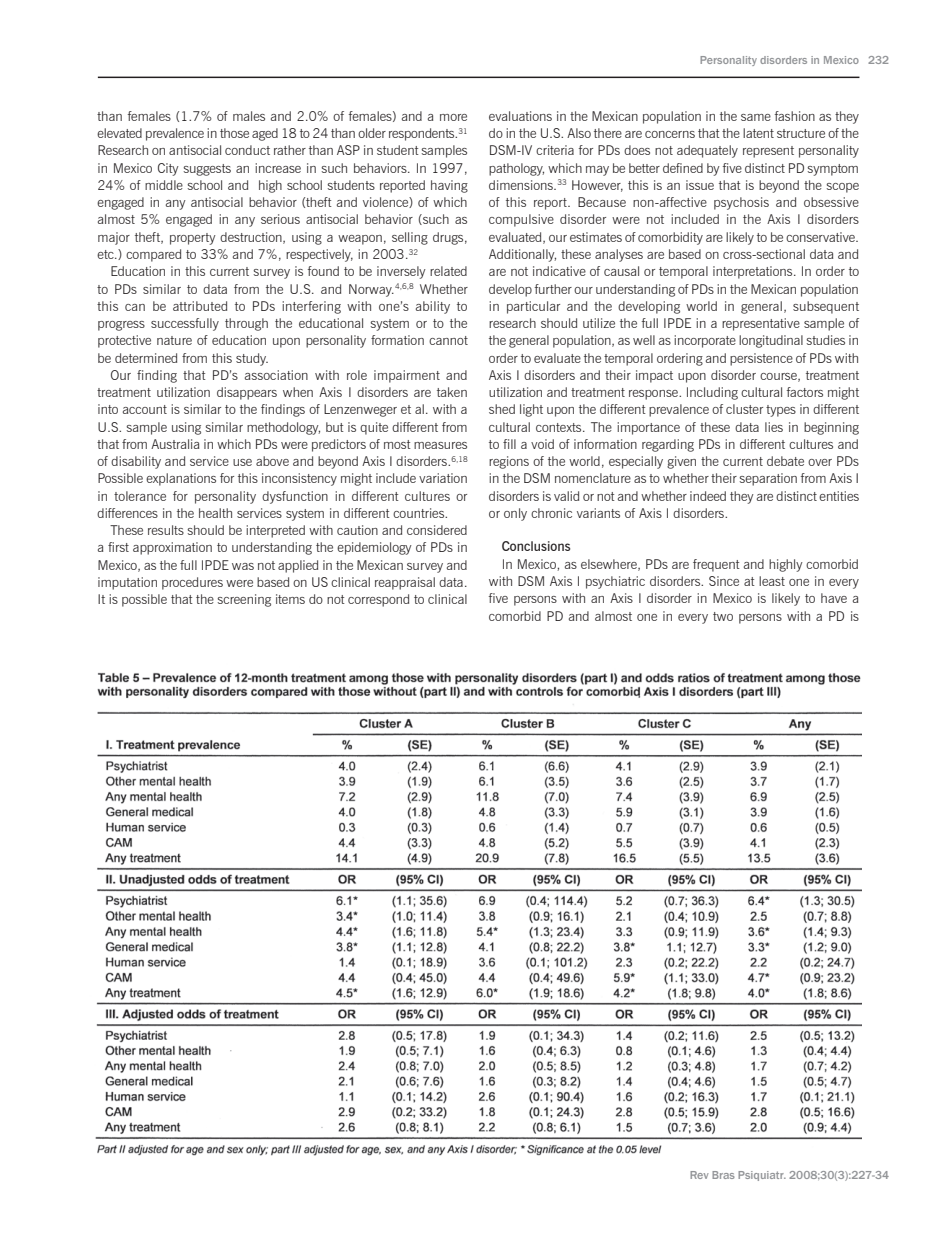
<style>
.page{position:relative;width:936px;height:1234px;background:#fff}
.page>*{position:absolute;margin:0;border:0;box-sizing:border-box;transform-origin:0 0}
.t1{font:300 13.5px/17.2px "News Gothic BT";color:#231f20;text-align:justify}
.t2{font:600 13.5px "News Gothic BT";color:#231f20}
.t3{font:500 12px "Franklin Gothic";color:#939598}
</style>
<div class="page">
<hr style="left:98px;top:77px;width:761px;height:1px;background:#231f20">
<img style="left:95px;top:670px;width:766px;height:486px">
<p class="t1" style="left:98px;top:107px;width:372px">than females (1.7% of males and 2.0% of females) and a more elevated prevalence in those aged 18 to 24 than older respondents.<sup>31<br></sup>Research on antisocial conduct rather than ASP in student samples in Mexico City suggests an increase in such behaviors. In 1997, 24% of middle school and high school students reported having engaged in any antisocial behavior (theft and violence) of which almost 5% engaged in any serious antisocial behavior (such as major theft, property destruction, using a weapon, selling drugs, etc.) compared to 33% and 7%, respectively, in 2003.<sup>32</sup></p>
<p class="t1" style="left:98px;top:263px;width:371px;text-indent:13px">Education in this current survey is found to be inversely related to PDs similar to data from the U.S. and Norway.<sup>4,6,8</sup> Whether this can be attributed to PDs interfering with one’s ability to progress successfully through the educational system or to the protective nature of education upon personality formation cannot be determined from this study.</p>
<p class="t1" style="left:98px;top:366px;width:371px;text-indent:13px">Our finding that PD’s association with role impairment and treatment utilization disappears when Axis I disorders are taken into account is similar to the findings of Lenzenweger et al. with a U.S. sample using similar methodology, but is quite different from that from Australia in which PDs were predictors of most measures of disability and service use above and beyond Axis I disorders.<sup>6,18<br></sup>Possible explanations for this inconsistency might include variation in tolerance for personality dysfunction in different cultures or differences in the health services system in different countries.</p>
<p class="t1" style="left:98px;top:521px;width:371px;text-indent:13px">These results should be interpreted with caution and considered a first approximation to understanding the epidemiology of PDs in Mexico, as the full IPDE was not applied in the Mexican survey and imputation procedures were based on US clinical reappraisal data.<br>It is possible that the screening items do not correspond to clinical</p>
<p class="t3" style="left:699px;top:52px;width:161px">Personality disorders in Mexico</p>
<p class="t3" style="left:868px;top:52px;width:23px">232</p>
<p class="t1" style="left:489px;top:107px;width:372px">evaluations in the Mexican population in the same fashion as they do in the U.S. Also there are concerns that the latent structure of the DSM-IV criteria for PDs does not adequately represent personality pathology, which may be better defined by five distinct PD symptom dimensions.<sup>33</sup> However, this is an issue that is beyond the scope of this report. Because non-affective psychosis and obsessive compulsive disorder were not included in the Axis I disorders evaluated, our estimates of comorbidity are likely to be conservative.<br>Additionally, these analyses are based on cross-sectional data and are not indicative of causal or temporal interpretations. In order to develop further our understanding of PDs in the Mexican population in particular and the developing world in general, subsequent research should utilize the full IPDE in a representative sample of the general population, as well as incorporate longitudinal studies in order to evaluate the temporal ordering and persistence of PDs with Axis I disorders and their impact upon disorder course, treatment utilization and treatment response. Including cultural factors might shed light upon the different prevalence of cluster types in different cultural contexts. The importance of these data lies in beginning to fill a void of information regarding PDs in different cultures and regions of the world, especially given the current debate over PDs in the DSM nomenclature as to whether their separation from Axis I disorders is valid or not and whether indeed they are distinct entities or only chronic variants of Axis I disorders.</p>
<p class="t2" style="left:501px;top:538px;width:70px">Conclusions</p>
<p class="t1" style="left:489px;top:555px;width:371px;text-indent:13px">In Mexico, as elsewhere, PDs are frequent and highly comorbid with DSM Axis I psychiatric disorders. Since at least one in every five persons with an Axis I disorder in Mexico is likely to have a comorbid PD and almost one in every two persons with a PD is</p>
<p class="t3" style="left:689px;top:1167px;width:201px">Rev Bras Psiquiatr. 2008;30(3):227-34</p>
</div>
